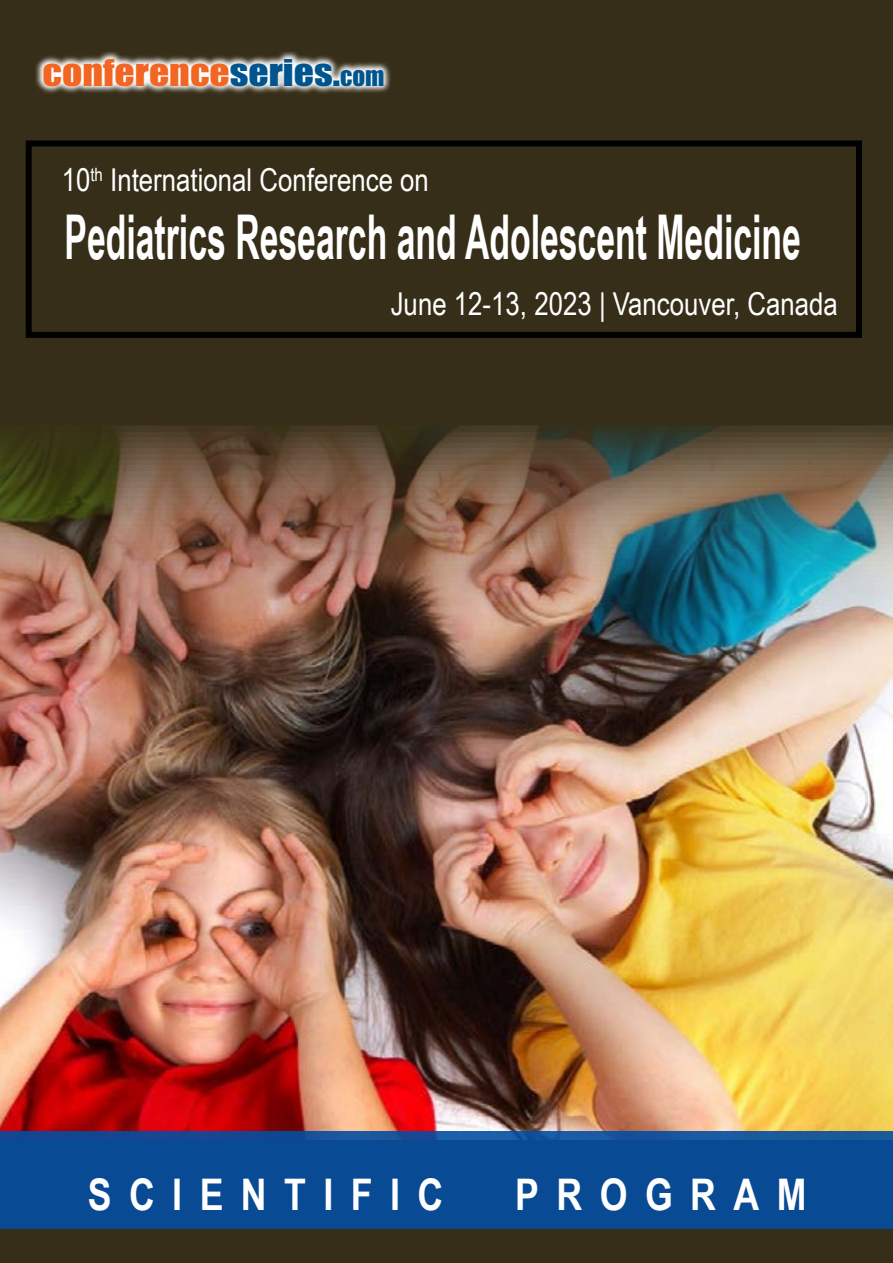
<style>
.page{position:relative;width:893px;height:1263px;background:#362e19}
.page>*{position:absolute;margin:0;border:0;box-sizing:border-box;transform-origin:0 0}
.t1{font:700 61.8px "Arial Narrow";color:#fff;scale:.67 1}
.t2{font:700 43.5px "Arial Narrow";letter-spacing:.4em;color:#fff}
.t3{font:34.05px "Impact";color:#f26522;scale:1.16 1}
.t4{font:31.5px "Arial Narrow";color:#fff}
.s1{color:#00558f}
.s2{font-size:24.45px;color:#00558f}
</style>
<div class="page">
<img style="left:0;top:426px;width:893px;height:706px">
<div style="left:0;top:1132px;width:893px;height:97px;background:#084a94"></div>
<svg style="left:35px;top:51px;width:356px;height:43px"></svg>
<div style="left:26px;top:141px;width:836px;height:197px;border:6px solid #000"></div>
<p class="t3" style="left:43px;top:46px;width:296px">CONFERENCE<span class="s1">SERIES.</span><span class="s2">COM</span></p>
<p class="t4" style="left:62px;top:157px;width:369px">10<sup>th</sup> International Conference on</p>
<h1 class="t1" style="left:64px;top:190px;width:1101px">Pediatrics Research and Adolescent Medicine</h1>
<p class="t4" style="left:391px;top:281px;width:449px">June 12-13, 2023 | Vancouver, Canada</p>
<h2 class="t2" style="left:88px;top:1162px;width:357px">SCIENTIFIC</h2>
<h2 class="t2" style="left:515px;top:1162px;width:293px">PROGRAM</h2>
</div>
